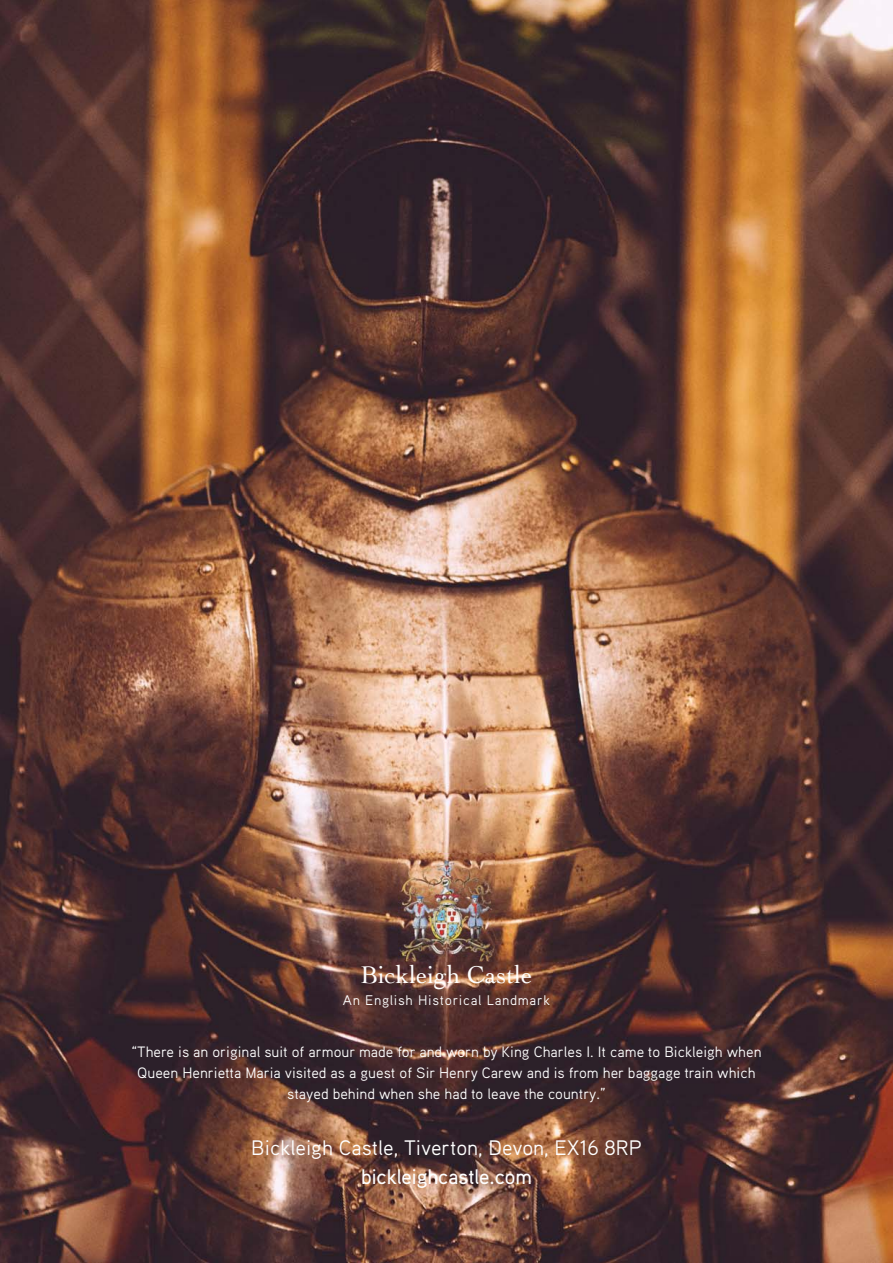
<style>
.page{position:relative;width:893px;height:1263px;background:#fff}
.page>*{position:absolute;margin:0;border:0;box-sizing:border-box;transform-origin:0 0}
.t1{font:25.5px "Cochin";color:#fff}
.t2{font:21px "Aaux Pro";color:#fff}
.t3{font:21px "Aaux Pro Medium OSF";color:#fff}
.t4{font:15px/21px "Aaux Pro";color:#fff;text-align:center}
.t5{font:13.95px "Aaux Pro";letter-spacing:.05em;color:#fff}
</style>
<div class="page">
<img style="left:0;top:0;width:893px;height:1263px">
<img style="left:398px;top:854px;width:96px;height:107px">
<h1 class="t1" style="left:361px;top:960px;width:173px">Bickleigh Castle</h1>
<p class="t5" style="left:343px;top:991px;width:209px">An English Historical Landmark</p>
<p class="t4" style="left:131px;top:1040px;width:632px">“There is an original suit of armour made for and worn by King Charles I. It came to Bickleigh when<br>Queen Henrietta Maria visited as a guest of Sir Henry Carew and is from her baggage train which stayed behind when she had to leave the country.”</p>
<h2 class="t2" style="left:251px;top:1134px;width:392px">Bickleigh Castle, Tiverton, Devon, EX16 8RP</h2>
<h2 class="t3" style="left:361px;top:1163px;width:172px">bickleighcastle.com</h2>
</div>
